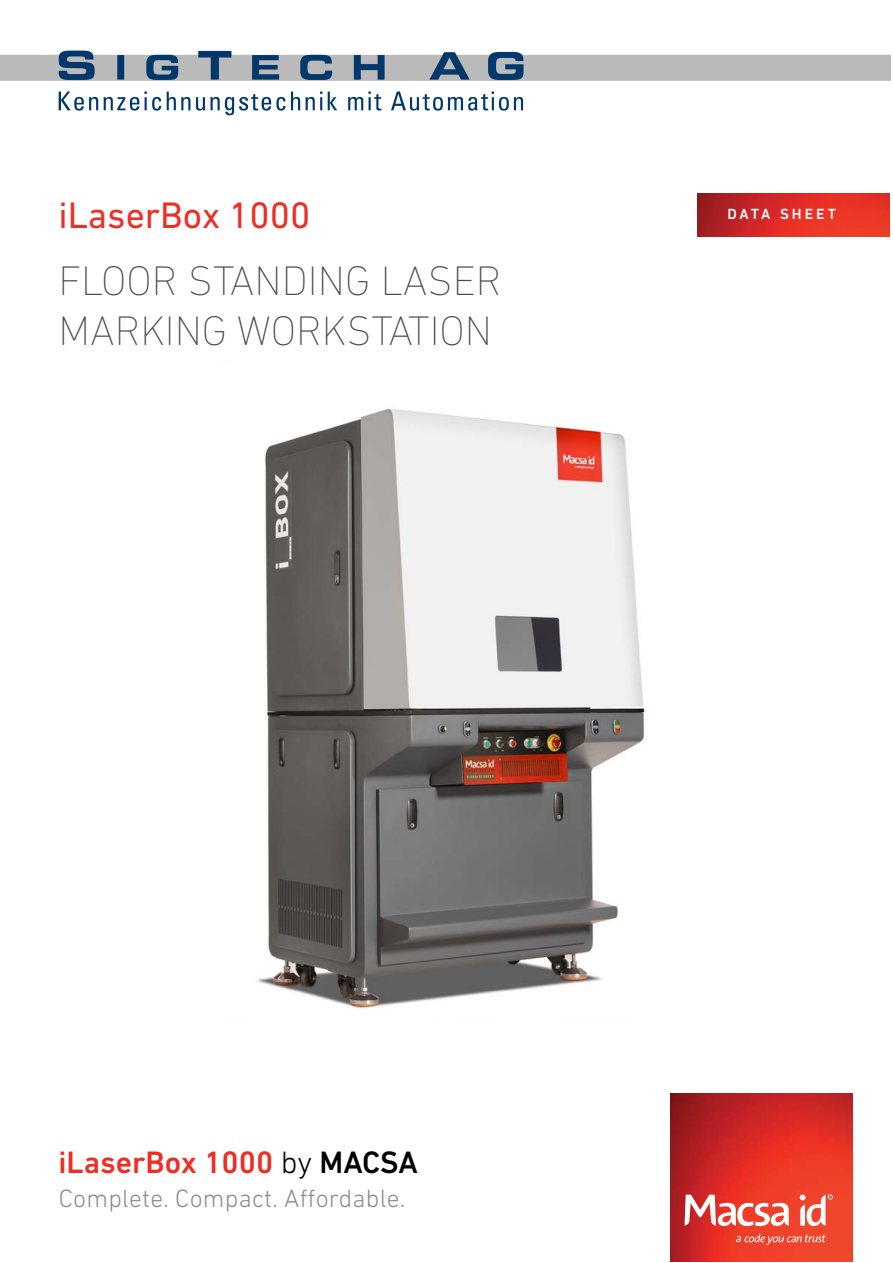
<style>
.page{position:relative;width:893px;height:1263px;background:#fff}
.page>*{position:absolute;margin:0;border:0;box-sizing:border-box;transform-origin:0 0}
.t1{font:200 42px/50.4px "DIN Next LT Pro";color:#4d4d4f}
.t2{font:37.5px "DIN Next LT Pro";color:#ee2d27}
.t3{font:500 31.5px "DIN Next LT Pro";color:#ee2d27}
.t4{font:300 25.5px "DIN Next LT Pro";letter-spacing:.01em;color:#8a8c8e}
.t5{font:500 15px "DIN Next LT Pro";letter-spacing:.2em;color:#fff}
.s1{font-weight:300;color:#000}
.s2{color:#000}
</style>
<div class="page">
<img style="left:257px;top:408px;width:388px;height:601px">
<img style="left:1px;top:50px;width:890px;height:66px">
<img style="left:698px;top:193px;width:192px;height:44px">
<img style="left:671px;top:1094px;width:181px;height:167px">
<svg style="left:670px;top:1194px;width:163px;height:33px"></svg>
<svg style="left:701px;top:1234px;width:125px;height:12px"></svg>
<p class="t2" style="left:58px;top:194px;width:254px">iLaserBox 1000</p>
<p class="t1" style="left:58px;top:255px;width:445px">FLOOR STANDING LASER<br>MARKING WORKSTATION</p>
<p class="t5" style="left:727px;top:205px;width:110px">D ATA SHEET</p>
<p class="t3" style="left:58px;top:1144px;width:361px">iLaserBox 1000 <span class="s1">by</span> <span class="s2">MACSA</span></p>
<p class="t4" style="left:59px;top:1183px;width:348px">Complete. Compact. Affordable.</p>
</div>
